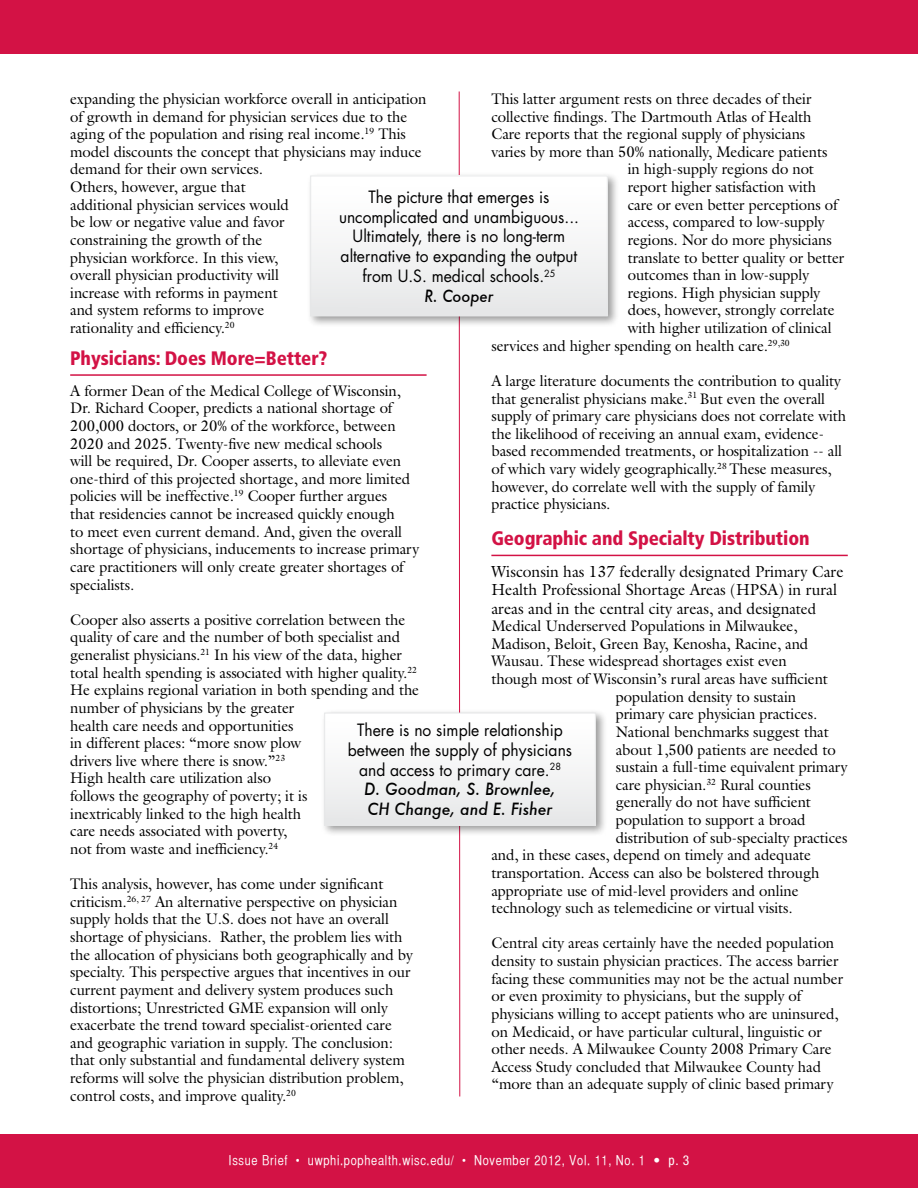
<style>
.page{position:relative;width:918px;height:1188px;background:#fff}
.page>*{position:absolute;margin:0;border:0;box-sizing:border-box;transform-origin:0 0}
.t1{font:900 condensed 19.5px "Frutiger";letter-spacing:-.005em;color:#d31245}
.t2{font:16.5px/19.8px "Futura";color:#000;text-align:center;scale:.95 1}
.t3{font:16.2px/18.5px "Galliard";color:#000}
.t4{font:15.3px/17.5px "Galliard";letter-spacing:-.005em;color:#000}
.t5{font:13.5px "Helvetica CY Plain";letter-spacing:.05em;color:#fff}
.s1{font-size:15.3px}
.s2{font-weight:500;font-style:italic}
.s3{font-family:"Helvetica Neue";font-stretch:condensed}
</style>
<div class="page">
<div style="left:0;top:1134px;width:918px;height:54px;background:#d31245"></div>
<div style="left:0;top:0;width:918px;height:54px;background:#d31245"></div>
<hr style="left:70px;top:374px;width:357px;height:2px;background:#d31245">
<hr style="left:491px;top:555px;width:357px;height:1px;background:#d31245">
<svg style="left:459px;top:91px;width:1px;height:1006px"></svg>
<div style="left:307px;top:172px;width:312px;height:156px;background:#000;opacity:.4"></div>
<div style="left:311px;top:176px;width:296px;height:140px;background:linear-gradient(to bottom,#fff,#e7e8e9)"></div>
<div style="left:310px;top:176px;width:298px;height:140px;border:1px solid #e6e7e8"></div>
<div style="left:321px;top:709px;width:286px;height:128px;background:#000;opacity:.4"></div>
<div style="left:325px;top:713px;width:270px;height:112px;background:linear-gradient(to bottom,#fff,#e7e8e9)"></div>
<div style="left:324px;top:713px;width:272px;height:112px;border:1px solid #e6e7e8"></div>
<p class="t4" style="left:70px;top:90px;width:358px">expanding the physician workforce overall in anticipation of growth in demand for physician services due to the aging of the population and rising real income.<sup>19</sup> This model discounts the concept that physicians may induce demand for their own services.<br>Others, however, argue that<br>additional physician services would<br>be low or negative value and favor<br>constraining the growth of the<br>physician workforce. In this view,<br>overall physician productivity will<br>increase with reforms in payment<br>and system reforms to improve<br>rationality and efficiency.<sup>20</sup></p>
<p class="t1" style="left:70px;top:346px;width:259px">Physicians: Does More=Better?</p>
<p class="t4" style="left:70px;top:381px;width:351px">A former Dean of the Medical College of Wisconsin, Dr. Richard Cooper, predicts a national shortage of 200,000 doctors, or 20% of the workforce, between 2020 and 2025. Twenty-five new medical schools<br>will be required, Dr. Cooper asserts, to alleviate even one-third of this projected shortage, and more limited policies will be ineffective.<sup>19</sup> Cooper further argues<br>that residencies cannot be increased quickly enough<br>to meet even current demand. And, given the overall shortage of physicians, inducements to increase primary care practitioners will only create greater shortages of specialists.</p>
<p class="t4" style="left:70px;top:611px;width:350px">Cooper also asserts a positive correlation between the quality of care and the number of both specialist and generalist physicians.<sup>21</sup> In his view of the data, higher total health spending is associated with higher quality.<sup>22<br></sup>He explains regional variation in both spending and the number of physicians by the greater<br>health care needs and opportunities<br>in different places: “more snow plow<br>drivers live where there is snow.”<sup>23<br></sup>High health care utilization also<br>follows the geography of poverty; it is<br>inextricably linked to the high health<br>care needs associated with poverty,<br>not from waste and inefficiency.<sup>24</sup></p>
<p class="t4" style="left:70px;top:875px;width:344px">This analysis, however, has come under significant criticism.<sup>26,</sup> <sup>27</sup> An alternative perspective on physician supply holds that the U.S. does not have an overall shortage of physicians. Rather, the problem lies with the allocation of physicians both geographically and by specialty. This perspective argues that incentives in our current payment and delivery system produces such distortions; Unrestricted GME expansion will only exacerbate the trend toward specialist-oriented care and geographic variation in supply. The conclusion: that only substantial and fundamental delivery system reforms will solve the physician distribution problem, control costs, and improve quality.<sup>20</sup></p>
<p class="t4" style="left:491px;top:90px;width:322px">This latter argument rests on three decades of their</p>
<p class="t4" style="left:491px;top:107px;width:322px">collective findings. The Dartmouth Atlas of Health</p>
<p class="t4" style="left:491px;top:125px;width:315px">Care reports that the regional supply of physicians</p>
<p class="t4" style="left:491px;top:143px;width:338px">varies by more than 50% nationally, Medicare patients</p>
<p class="t4" style="left:628px;top:160px;width:188px">in high-supply regions do not</p>
<p class="t4" style="left:628px;top:178px;width:190px">report higher satisfaction with</p>
<p class="t4" style="left:628px;top:195px;width:211px">care or even better perceptions of</p>
<p class="t4" style="left:628px;top:213px;width:198px">access, compared to low-supply</p>
<p class="t4" style="left:628px;top:231px;width:206px">regions. Nor do more physicians</p>
<p class="t4" style="left:628px;top:248px;width:218px">translate to better quality or better</p>
<p class="t4" style="left:628px;top:266px;width:183px">outcomes than in low-supply</p>
<p class="t4" style="left:628px;top:284px;width:194px">regions. High physician supply</p>
<p class="t4" style="left:628px;top:301px;width:209px">does, however, strongly correlate</p>
<p class="t4" style="left:628px;top:319px;width:205px">with higher utilization of clinical</p>
<p class="t4" style="left:491px;top:336px;width:300px">services and higher spending on health care.<sup>29,30</sup></p>
<p class="t4" style="left:491px;top:372px;width:356px">A large literature documents the contribution to quality that generalist physicians make.<sup>31</sup> But even the overall supply of primary care physicians does not correlate with the likelihood of receiving an annual exam, evidence&shy;based recommended treatments, or hospitalization -- all of which vary widely geographically.<sup>28</sup> These measures, however, do correlate well with the supply of family practice physicians.</p>
<p class="t1" style="left:491px;top:526px;width:320px">Geographic and Specialty Distribution</p>
<p class="t3" style="left:491px;top:562px;width:354px">Wisconsin has 137 federally designated Primary Care<br>Health Professional Shortage Areas (HPSA) in rural areas and in the central city areas, and design<span class="s1">ated</span></p>
<p class="t4" style="left:491px;top:617px;width:308px">Medical Underserved Populations in Milwaukee,</p>
<p class="t4" style="left:491px;top:635px;width:318px">Madison, Beloit, Green Bay, Kenosha, Racine, and</p>
<p class="t4" style="left:491px;top:652px;width:297px">Wausau. These widespread shortages exist even</p>
<p class="t4" style="left:491px;top:670px;width:338px">though most of Wisconsin’s rural areas have sufficient</p>
<p class="t4" style="left:616px;top:687px;width:182px">population density to sustain</p>
<p class="t4" style="left:616px;top:705px;width:203px">primary care physician practices.</p>
<p class="t4" style="left:616px;top:723px;width:215px">National benchmarks suggest that</p>
<p class="t4" style="left:616px;top:740px;width:221px">about 1,500 patients are needed to</p>
<p class="t4" style="left:616px;top:758px;width:233px">sustain a full-time equivalent primary</p>
<p class="t4" style="left:616px;top:776px;width:196px">care physician.<sup>32</sup> Rural counties</p>
<p class="t4" style="left:616px;top:793px;width:197px">generally do not have sufficient</p>
<p class="t4" style="left:616px;top:811px;width:191px">population to support a broad</p>
<p class="t4" style="left:616px;top:828px;width:233px">distribution of sub-specialty practices</p>
<p class="t4" style="left:491px;top:846px;width:321px">and, in these cases, depend on timely and adequate</p>
<p class="t4" style="left:491px;top:864px;width:330px">transportation. Access can also be bolstered through</p>
<p class="t4" style="left:491px;top:881px;width:309px">appropriate use of mid-level providers and online</p>
<p class="t4" style="left:491px;top:899px;width:303px">technology such as telemedicine or virtual visits.</p>
<p class="t4" style="left:491px;top:934px;width:353px">Central city areas certainly have the needed population density to sustain physician practices. The access barrier facing these communities may not be the actual number or even proximity to physicians, but the supply of physicians willing to accept patients who are uninsured, on Medicaid, or have particular cultural, linguistic or other needs. A Milwaukee County 2008 Primary Care Access Study concluded that Milwaukee County had “more than an adequate supply of clinic based primary</p>
<p class="t2" style="left:339px;top:187px;width:254px">The picture that emerges is uncomplicated and unambiguous...<br>Ultimately, there is no long-term alternative to expanding the output from U.S. medical schools.<sup>25<br></sup><span class="s2">R. Cooper</span></p>
<p class="t2" style="left:348px;top:720px;width:238px">There is no simple relationship between the supply of physicians and access to primary care.<sup>28<br></sup><span class="s2">D. Goodman, S. Brownlee,<br>CH Change, and E. Fisher</span></p>
<p class="t5" style="left:229px;top:1152px;width:462px">Issue Brief • uwphi.pophealth.wisc.edu/ • November 2012, Vol. 11, No. 1 <span class="s3">• p. 3</span></p>
</div>
